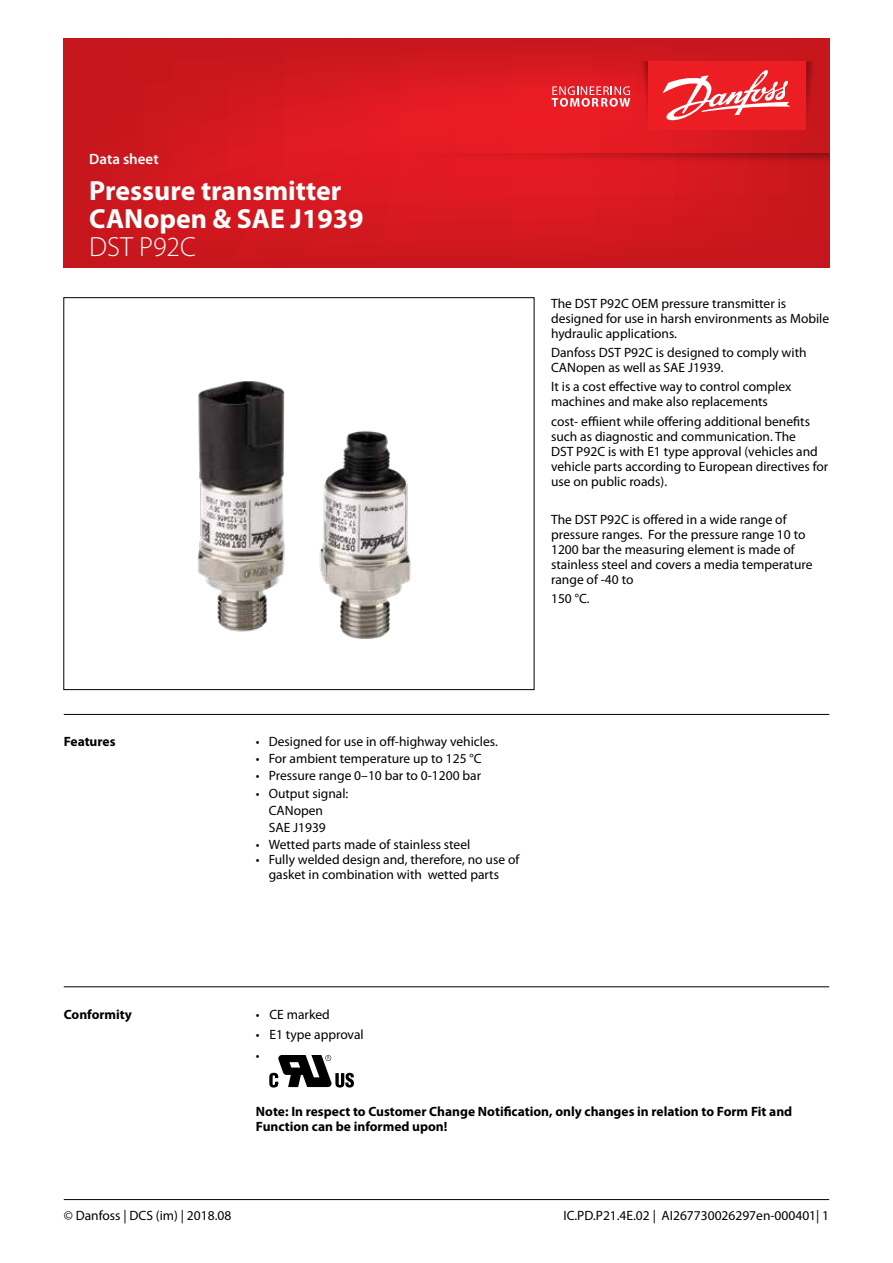
<style>
.page{position:relative;width:893px;height:1263px;background:#fff}
.page>*{position:absolute;margin:0;border:0;box-sizing:border-box;transform-origin:0 0}
.t1{font:700 27.75px/27.8px "Myriad Pro";color:#fff}
.t2{font:300 27.75px "Myriad Pro";color:#fff}
.t3{font:600 15px "Myriad Pro";color:#fff}
.t4{font:13.5px/15px "Myriad Pro";color:#000}
.t5{font:700 13.5px/15px "Myriad Pro";color:#000}
</style>
<div class="page">
<svg style="left:64px;top:38px;width:765px;height:230px;background:#d2181f"></svg>
<svg style="left:806px;top:61px;width:13px;height:69px"></svg>
<svg style="left:636px;top:61px;width:12px;height:69px"></svg>
<div style="left:648px;top:61px;width:158px;height:69px;background:#ed1d24"></div>
<svg style="left:552px;top:86px;width:78px;height:21px;background:#ef696e"></svg>
<svg style="left:662px;top:70px;width:128px;height:51px"></svg>
<svg style="left:332px;top:153px;width:497px;height:13px;background:#d3171f"></svg>
<hr style="left:64px;top:1199px;width:765px;height:1px;background:#000">
<hr style="left:64px;top:714px;width:765px;height:1px;background:#000">
<hr style="left:64px;top:986px;width:765px;height:1px;background:#000">
<img style="left:65px;top:381px;width:468px;height:334px">
<svg style="left:269px;top:1055px;width:85px;height:32px"></svg>
<p class="t3" style="left:89px;top:151px;width:71px">Data sheet</p>
<h1 class="t1" style="left:89px;top:178px;width:276px">Pressure transmitter<br>CANopen &amp; SAE J1939</h1>
<h1 class="t2" style="left:89px;top:231px;width:108px">DST P92C</h1>
<p class="t4" style="left:551px;top:296px;width:280px">The DST P92C OEM pressure transmitter is designed for use in harsh environments as Mobile hydraulic applications.</p>
<p class="t4" style="left:551px;top:345px;width:257px">Danfoss DST P92C is designed to comply with<br>CANopen as well as SAE J1939.</p>
<p class="t4" style="left:551px;top:380px;width:242px">It is a cost effective way to control complex machines and make also replacements</p>
<p class="t4" style="left:551px;top:414px;width:279px">cost- effiient while offering additional benefits such as diagnostic and communication. The<br>DST P92C is with E1 type approval (vehicles and vehicle parts according to European directives for use on public roads).</p>
<p class="t4" style="left:551px;top:512px;width:263px">The DST P92C is offered in a wide range of pressure ranges. For the pressure range 10 to 1200 bar the measuring element is made of stainless steel and covers a media temperature range of -40 to</p>
<p class="t4" style="left:551px;top:591px;width:40px">150 °C.</p>
<p class="t5" style="left:64px;top:734px;width:53px">Features</p>
<p class="t5" style="left:64px;top:1007px;width:70px">Conformity</p>
<p class="t4" style="left:256px;top:734px;width:243px">• Designed for use in off-highway vehicles.</p>
<p class="t4" style="left:256px;top:751px;width:227px">• For ambient temperature up to 125 °C</p>
<p class="t4" style="left:256px;top:769px;width:227px">• Pressure range 0–10 bar to 0-1200 bar</p>
<p class="t4" style="left:269px;top:785px;width:81px;line-height:17.1px;text-indent:-13px">• Output signal:<br>CANopen<br>SAE J1939</p>
<p class="t4" style="left:256px;top:837px;width:216px">• Wetted parts made of stainless steel</p>
<p class="t4" style="left:256px;top:852px;width:265px;text-align:center">• Fully welded design and, therefore, no use of gasket in combination with wetted parts</p>
<p class="t4" style="left:256px;top:1007px;width:75px">• CE marked</p>
<p class="t4" style="left:256px;top:1024px;width:109px;line-height:20.4px">• E1 type approval •</p>
<p class="t5" style="left:256px;top:1104px;width:538px">Note: In respect to Customer Change Notification, only changes in relation to Form Fit and<br>Function can be informed upon!</p>
<p class="t4" style="left:64px;top:1209px;width:169px">© Danfoss | DCS (im) | 2018.08</p>
<p class="t4" style="left:563px;top:1209px;width:267px">IC.PD.P21.4E.02 | AI267730026297en-000401| 1</p>
</div>
